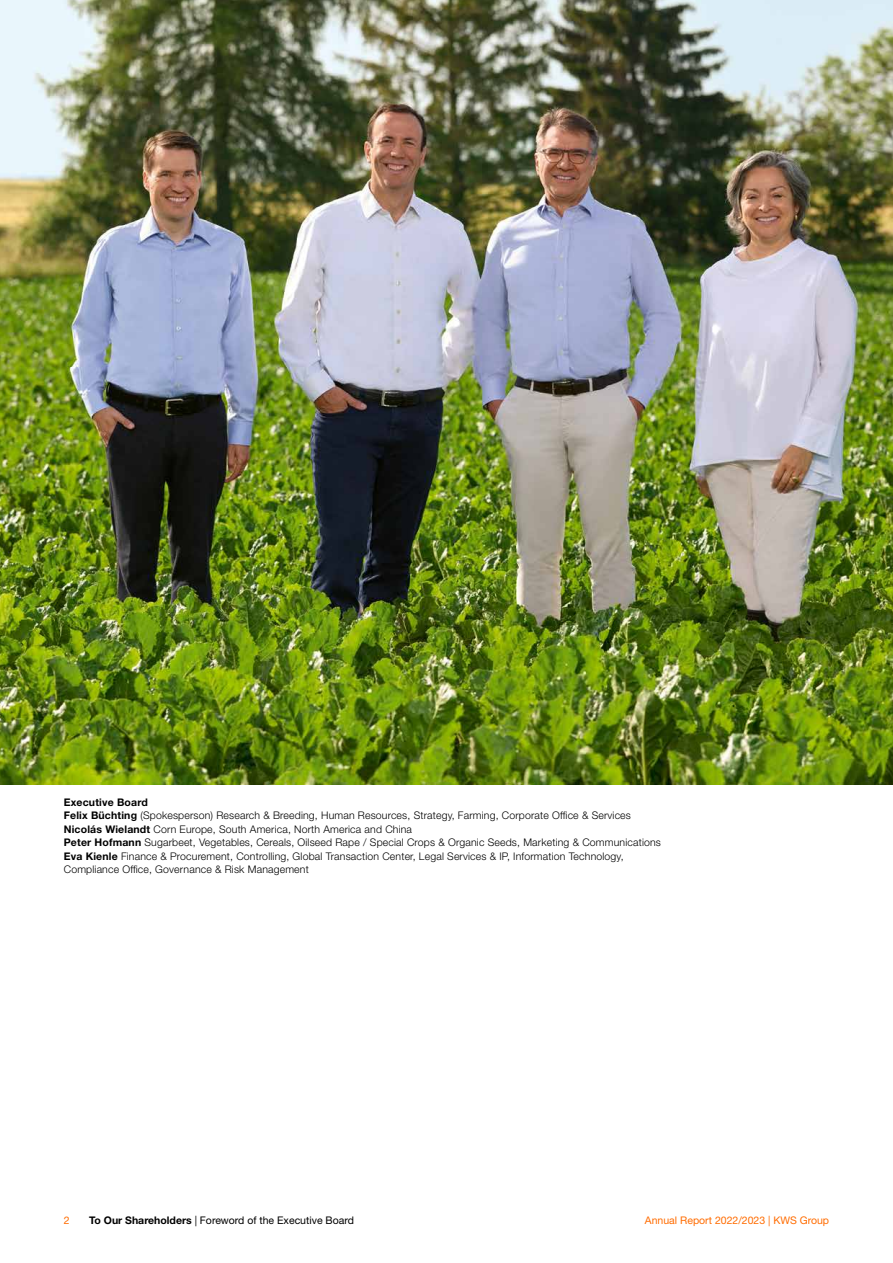
<style>
.page{position:relative;width:893px;height:1263px;background:#fff}
.page>*{position:absolute;margin:0;border:0;box-sizing:border-box;transform-origin:0 0}
.t1{font:300 10.5px/13.5px "Helvetica Neue LT Std";letter-spacing:.015em;color:#000}
.t2{font:10.5px "Helvetica Neue LT Std";color:#000}
.t3{font:10.5px "Helvetica Neue LT Std";color:#ff6c00}
.s1{font-weight:700}
</style>
<div class="page">
<img style="left:0;top:0;width:893px;height:784px">
<p class="t1" style="left:64px;top:795px;width:599px"><span class="s1">Executive Board<br>Felix Büchting</span> (Spokesperson) Research &amp; Breeding, Human Resources, Strategy, Farming, Corporate Office &amp; Services <span class="s1">Nicolás Wielandt</span> Corn Europe, South America, North America and China<br><span class="s1">Peter Hofmann</span> Sugarbeet, Vegetables, Cereals, Oilseed Rape / Special Crops &amp; Organic Seeds, Marketing &amp; Communications <span class="s1">Eva Kienle</span> Finance &amp; Procurement, Controlling, Global Transaction Center, Legal Services &amp; IP, Information Technology, Compliance Office, Governance &amp; Risk Management</p>
<p class="t3" style="left:64px;top:1214px;width:7px">2</p>
<p class="t2" style="left:89px;top:1214px;width:266px"><span class="s1">To Our Shareholders</span> | Foreword of the Executive Board</p>
<p class="t3" style="left:645px;top:1214px;width:186px">Annual Report 2022/2023 | KWS Group</p>
</div>
